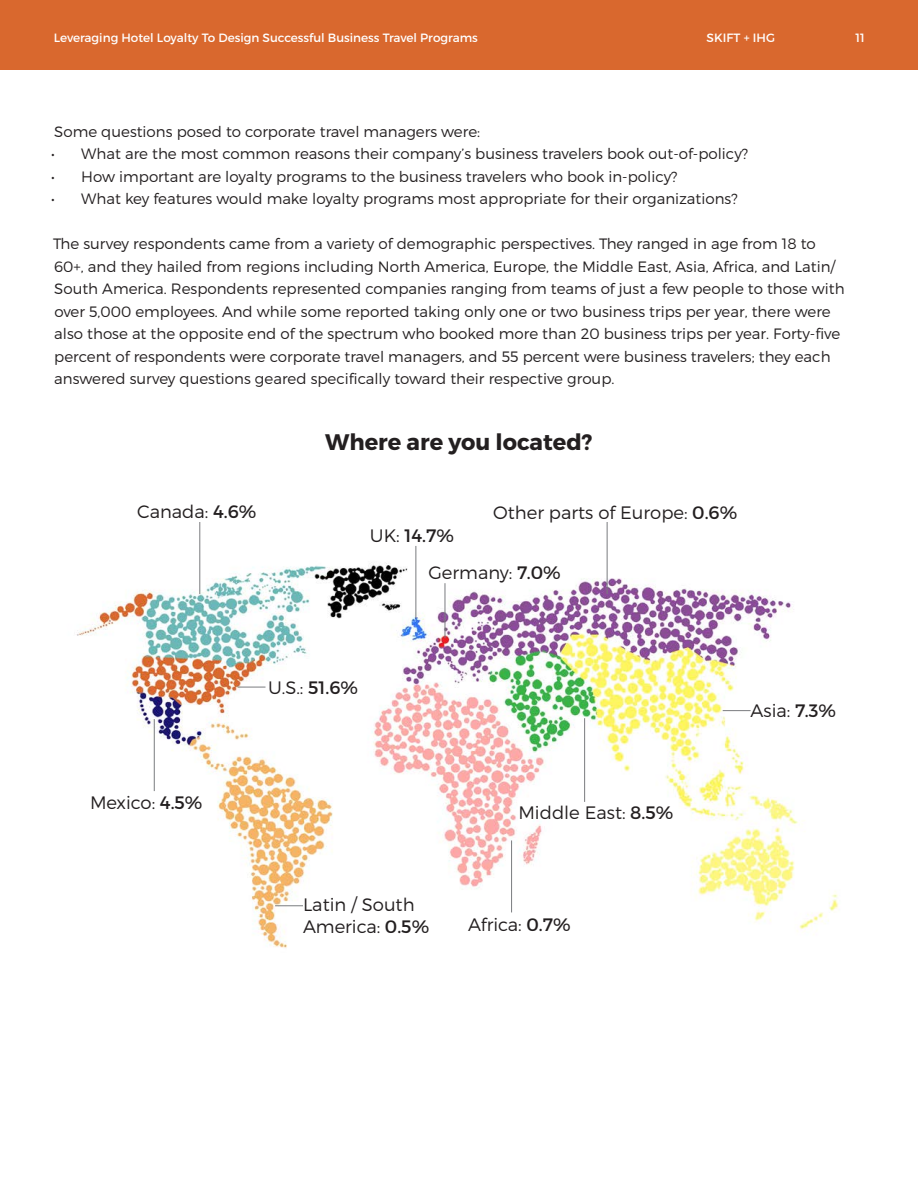
<style>
.page{position:relative;width:918px;height:1188px;background:#fff}
.page>*{position:absolute;margin:0;border:0;box-sizing:border-box;transform-origin:0 0}
.t1{font:700 22.5px "Montserrat";color:#231f20}
.t2{font:300 18px/21.6px "Montserrat";color:#231f20}
.t3{font:18px "Montserrat";color:#231f20}
.t4{font:300 15px/22.5px "Montserrat";color:#231f20}
.t5{font:12px "Montserrat";color:#fff}
.s1{font-weight:400}
.s2{font-weight:300}
</style>
<div class="page">
<div style="left:0;top:0;width:918px;height:69px;background:#d9682e"></div>
<img style="left:76px;top:556px;width:763px;height:392px">
<hr style="left:199px;top:522px;width:1px;height:72px;background:#7a7c7f">
<hr style="left:154px;top:719px;width:1px;height:72px;background:#7a7c7f">
<svg style="left:238px;top:687px;width:28px;height:1px"></svg>
<svg style="left:275px;top:905px;width:28px;height:1px"></svg>
<hr style="left:416px;top:546px;width:1px;height:72px;background:#7a7c7f">
<hr style="left:445px;top:583px;width:1px;height:55px;background:#7a7c7f">
<hr style="left:607px;top:522px;width:1px;height:72px;background:#7a7c7f">
<hr style="left:584px;top:718px;width:1px;height:84px;background:#7a7c7f">
<hr style="left:511px;top:840px;width:1px;height:72px;background:#7a7c7f">
<svg style="left:723px;top:710px;width:28px;height:1px"></svg>
<p class="t5" style="left:54px;top:30px;width:426px">Leveraging Hotel Loyalty To Design Successful Business Travel Programs</p>
<p class="t5" style="left:707px;top:30px;width:70px">SKIFT + IHG</p>
<p class="t5" style="left:855px;top:30px;width:11px">11</p>
<p class="t4" style="left:54px;top:120px;width:427px">Some questions posed to corporate travel managers were:</p>
<p class="t4" style="left:51px;top:143px;width:699px">• What are the most common reasons their company’s business travelers book out-of-policy?</p>
<p class="t4" style="left:51px;top:165px;width:628px">• How important are loyalty programs to the business travelers who book in-policy?</p>
<p class="t4" style="left:51px;top:188px;width:688px">• What key features would make loyalty programs most appropriate for their organizations?</p>
<p class="t4" style="left:53px;top:233px;width:793px">The survey respondents came from a variety of demographic perspectives. They ranged in age from 18 to 60+, and they hailed from regions including North America, Europe, the Middle East, Asia, Africa, and Latin/ South America. Respondents represented companies ranging from teams of just a few people to those with over 5,000 employees. And while some reported taking only one or two business trips per year, there were also those at the opposite end of the spectrum who booked more than 20 business trips per year. Forty-five percent of respondents were corporate travel managers, and 55 percent were business travelers; they each answered survey questions geared specifically toward their respective group.</p>
<p class="t2" style="left:137px;top:501px;width:121px">Canada: <span class="s1">4.6%</span></p>
<p class="t1" style="left:325px;top:428px;width:269px">Where are you located?</p>
<p class="t2" style="left:493px;top:501px;width:246px">Other parts of Europe: <span class="s1">0.6%</span></p>
<p class="t3" style="left:370px;top:525px;width:86px"><span class="s2">UK:</span> 14.7%</p>
<p class="t2" style="left:428px;top:562px;width:134px">Germany: <span class="s1">7.0%</span></p>
<p class="t2" style="left:90px;top:791px;width:114px">Mexico: <span class="s1">4.5%</span></p>
<p class="t2" style="left:268px;top:677px;width:91px">U.S.: <span class="s1">51.6%</span></p>
<p class="t2" style="left:303px;top:894px;width:128px">Latin / South<br>America: <span class="s1">0.5%</span></p>
<p class="t2" style="left:518px;top:802px;width:156px">Middle East: <span class="s1">8.5%</span></p>
<p class="t2" style="left:468px;top:913px;width:104px">Africa: <span class="s1">0.7%</span></p>
<p class="t2" style="left:751px;top:699px;width:87px">Asia: <span class="s1">7.3%</span></p>
</div>
